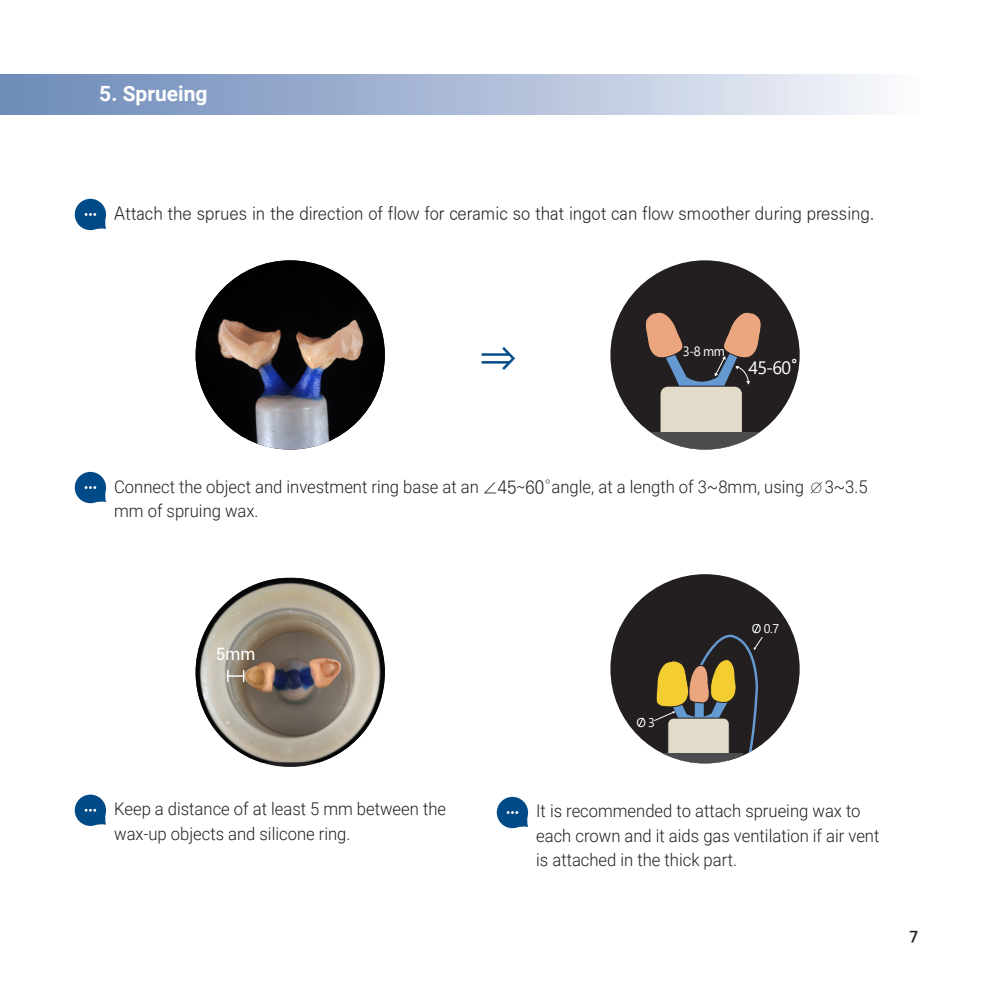
<style>
.page{position:relative;width:993px;height:993px;background:#fff}
.page>*{position:absolute;margin:0;border:0;box-sizing:border-box;transform-origin:0 0}
.t1{font:700 42px "Ko Pub Dotum";color:#004b87;scale:.95 1}
.t2{font:700 21px "Roboto";color:#fff}
.t3{font:17.85px "Segoe UI";color:#fff}
.t4{font:300 17.5px/24.5px "Roboto";color:#231f20;scale:.95 1}
.t5{font:300 17.5px "Ko Pub Dotum";color:#231f20;scale:.95 1}
.t6{font:17.15px "Roboto";color:#fff}
.t7{font:700 15.75px "Ko Pub Dotum";color:#231f20}
.t8{font:13.47px "Segoe UI";color:#fff;scale:.96 1}
.t9{font:12.6px "Segoe UI";color:#fff}
.s1{font-family:"THE Lux Go M"}
.s2{font-family:"Ko Pub Dotum"}
.s3{font-family:"Hyhwp EQ";font-weight:400}
</style>
<div class="page">
<div style="left:0;top:74px;width:918px;height:40px;background:linear-gradient(to right,#6886b6,#f5f6fb)"></div>
<svg style="left:74px;top:198px;width:32px;height:32px"></svg>
<svg style="left:74px;top:471px;width:32px;height:32px"></svg>
<svg style="left:74px;top:794px;width:32px;height:31px"></svg>
<svg style="left:496px;top:796px;width:32px;height:32px"></svg>
<img style="left:195px;top:260px;width:190px;height:189px;border-radius:95px">
<img style="left:195px;top:577px;width:190px;height:185px">
<div style="left:610px;top:260px;width:189px;height:189px;background:#231f20;border-radius:50%"></div>
<svg style="left:644px;top:312px;width:117px;height:120px"></svg>
<svg style="left:650px;top:432px;width:110px;height:17px;fill:#4b4c4d"></svg>
<div style="left:610px;top:574px;width:189px;height:189px;background:#231f20;border-radius:50%"></div>
<svg style="left:654px;top:624px;width:108px;height:139px"></svg>
<svg style="left:638px;top:717px;width:5px;height:10px"></svg>
<svg style="left:227px;top:669px;width:17px;height:12px"></svg>
<p class="t2" style="left:99px;top:78px;width:110px">5. Sprueing</p>
<p class="t5" style="left:114px;top:205px;width:802px">Attach the sprues in the direction of flow for ceramic so that ingot can flow smoother during pressing.</p>
<h1 class="t1" style="left:479px;top:336px;width:39px">⇒</h1>
<p class="t8" style="left:682px;top:338px;width:45px">3-8 mm</p>
<p class="t3" style="left:748px;top:350px;width:56px">45-60<span class="s1">˚</span></p>
<p class="t4" style="left:114px;top:473px;width:794px">Connect the object and investment ring base at an <span class="s2">∠45~60°</span>angle, at a length of 3~8mm, using <span class="s3">∅</span>3~3.5 mm of spruing wax.</p>
<p class="t6" style="left:216px;top:641px;width:41px">5mm</p>
<p class="t9" style="left:636px;top:710px;width:20px">O 3</p>
<p class="t9" style="left:751px;top:616px;width:29px">O 0.7</p>
<p class="t4" style="left:114px;top:796px;width:351px">Keep a distance of at least 5 mm between the wax-up objects and silicone ring.</p>
<p class="t4" style="left:536px;top:797px;width:362px">It is recommended to attach sprueing wax to each crown and it aids gas ventilation if air vent is attached in the thick part.</p>
<p class="t7" style="left:909px;top:929px;width:10px">7</p>
</div>
